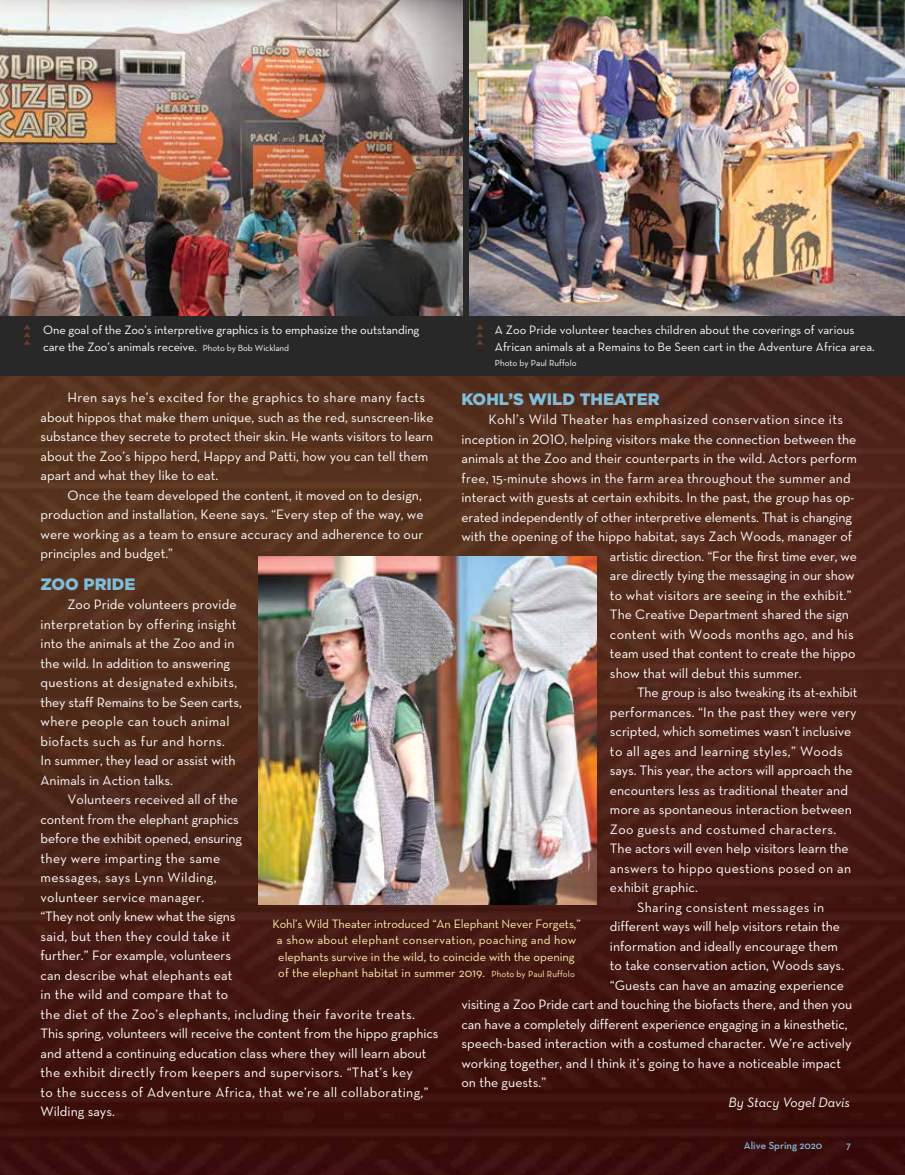
<style>
.page{position:relative;width:905px;height:1175px;background:#fff}
.page>*{position:absolute;margin:0;border:0;box-sizing:border-box;transform-origin:0 0}
.t1{font:900 16.5px "Gotham";color:#7fbeda}
.t2{font:13.8px/19.5px "Neutra Text";color:#fff}
.t3{font:13.8px "Neutra Text";letter-spacing:.025em;color:#fff}
.t4{font:13.8px "Neutra Text";letter-spacing:.02em;color:#fff}
.t5{font:italic 13.8px "Neutra Text";color:#fff}
.t6{font:12.3px/16.5px "Neutra Text";color:#fff}
.t7{font:12.3px/16.5px "Neutra Text";color:#fff1ad;text-align:center}
.t8{font:600 10.5px "Neutra Text";color:#7fbeda}
.t9{font:9px "Neutra Text";color:#fff}
.s1{font-size:9px}
.s2{font-family:"Neutra Text Book Alt"}
</style>
<div class="page">
<img style="left:0;top:376px;width:904px;height:798px">
<img style="left:0;top:0;width:904px;height:316px">
<div style="left:0;top:316px;width:904px;height:60px;background:#292829"></div>
<div style="left:463px;top:0;width:6px;height:326px;background:#292829"></div>
<svg style="left:24px;top:325px;width:7px;height:20px"></svg>
<svg style="left:477px;top:325px;width:6px;height:20px"></svg>
<img style="left:258px;top:556px;width:338px;height:348px">
<p class="t6" style="left:43px;top:321px;width:378px">One goal of the Zoo’s interpretive graphics is to emphasize the outstanding care the Zoo’s animals receive. <span class="s1">Photo by Bob Wickland</span></p>
<p class="t6" style="left:495px;top:321px;width:381px">A Zoo Pride volunteer teaches children about the coverings of various<br>African animals at a Remains to Be Seen cart in the Adventure Africa area.</p>
<p class="t9" style="left:495px;top:357px;width:83px">Photo by Paul Ruffolo</p>
<p class="t2" style="left:40px;top:387px;width:394px;text-indent:27px">Hren says he’s excited for the graphics to share many facts about hippos that make them unique, such as the red, sunscreen-like substance they secrete to protect their skin. He wants visitors to learn about the Zoo’s hippo herd, Happy and Patti, how you can tell them apart and what they like to eat.</p>
<p class="t2" style="left:40px;top:485px;width:384px;text-indent:27px">Once the team developed the content, it moved on to design, production and installation, Keene says. “Every step of the way, we were working as a team to ensure accuracy and adherence to our principles and budget.”</p>
<p class="t1" style="left:40px;top:572px;width:97px">ZOO PRIDE</p>
<p class="t2" style="left:40px;top:594px;width:203px;text-indent:27px">Zoo Pride volunteers provide interpretation by offering insight into the animals at the Zoo and in the wild. In addition to answering questions at designated exhibits, they staff Remains to be Seen carts, where people can touch animal biofacts such as fur and horns.<br>In summer, they lead or assist with<br>Animals in Action talks.</p>
<p class="t2" style="left:40px;top:789px;width:399px;text-indent:27px">Volunteers received all of the<br>content from the elephant graphics<br>before the exhibit opened, ensuring<br>they were imparting the same<br>messages, says Lynn Wilding,<br>volunteer service manager.<br>“They not only knew what the signs<br>said, but then they could take it<br>further.” For example, volunteers<br>can describe what elephants eat<br>in the wild and compare that to<br>the diet of the Zoo’s elephants, including their favorite treats.<br>This spring, volunteers will receive the content from the hippo graphics and attend a continuing education class where they will learn about the exhibit directly from keepers and supervisors. “That’s key<br>to the success of Adventure Africa, that we’re all collaborating,” Wilding says.</p>
<p class="t1" style="left:461px;top:387px;width:200px">KOHL’S WILD THEATER</p>
<p class="t3" style="left:488px;top:411px;width:356px">Kohl’s Wild Theater has emphasized conservation since its</p>
<p class="t2" style="left:461px;top:429px;width:396px">inception in <span class="s2">2010</span>, helping visitors make the connection between the</p>
<p class="t2" style="left:461px;top:449px;width:397px">animals at the Zoo and their counterparts in the wild. Actors perform</p>
<p class="t2" style="left:461px;top:468px;width:391px">free, 15-minute shows in the farm area throughout the summer and</p>
<p class="t2" style="left:461px;top:488px;width:394px">interact with guests at certain exhibits. In the past, the group has op-</p>
<p class="t2" style="left:461px;top:507px;width:392px">erated independently of other interpretive elements. That is changing</p>
<p class="t2" style="left:461px;top:526px;width:392px">with the opening of the hippo habitat, says Zach Woods, manager of</p>
<p class="t2" style="left:610px;top:546px;width:249px">artistic direction. “For the first time ever, we</p>
<p class="t2" style="left:610px;top:565px;width:246px">are directly tying the messaging in our show</p>
<p class="t2" style="left:610px;top:585px;width:243px">to what visitors are seeing in the exhibit.”</p>
<p class="t2" style="left:610px;top:604px;width:240px">The Creative Department shared the sign</p>
<p class="t4" style="left:610px;top:626px;width:245px">content with Woods months ago, and his</p>
<p class="t2" style="left:610px;top:643px;width:247px">team used that content to create the hippo</p>
<p class="t2" style="left:610px;top:663px;width:193px">show that will debut this summer.</p>
<p class="t2" style="left:637px;top:682px;width:222px">The group is also tweaking its at-exhibit</p>
<p class="t2" style="left:610px;top:702px;width:248px">performances. “In the past they were very</p>
<p class="t2" style="left:610px;top:721px;width:243px">scripted, which sometimes wasn’t inclusive</p>
<p class="t3" style="left:610px;top:743px;width:234px">to all ages and learning styles,” Woods</p>
<p class="t2" style="left:610px;top:760px;width:244px">says. This year, the actors will approach the</p>
<p class="t2" style="left:610px;top:780px;width:239px">encounters less as traditional theater and</p>
<p class="t2" style="left:610px;top:799px;width:243px">more as spontaneous interaction between</p>
<p class="t3" style="left:610px;top:821px;width:228px">Zoo guests and costumed characters.</p>
<p class="t2" style="left:610px;top:838px;width:240px">The actors will even help visitors learn the</p>
<p class="t4" style="left:610px;top:860px;width:243px">answers to hippo questions posed on an</p>
<p class="t2" style="left:610px;top:877px;width:89px">exhibit graphic.</p>
<p class="t3" style="left:637px;top:899px;width:189px">Sharing consistent messages in</p>
<p class="t2" style="left:610px;top:916px;width:232px">different ways will help visitors retain the</p>
<p class="t2" style="left:610px;top:936px;width:230px">information and ideally encourage them</p>
<p class="t2" style="left:610px;top:955px;width:236px">to take conservation action, Woods says.</p>
<p class="t2" style="left:610px;top:975px;width:235px">“Guests can have an amazing experience</p>
<p class="t2" style="left:461px;top:994px;width:392px">visiting a Zoo Pride cart and touching the biofacts there, and then you</p>
<p class="t2" style="left:461px;top:1014px;width:388px">can have a completely different experience engaging in a kinesthetic,</p>
<p class="t2" style="left:461px;top:1033px;width:391px">speech-based interaction with a costumed character. We’re actively</p>
<p class="t2" style="left:461px;top:1053px;width:381px">working together, and I think it’s going to have a noticeable impact</p>
<p class="t2" style="left:461px;top:1072px;width:86px">on the guests.”</p>
<p class="t5" style="left:728px;top:1093px;width:123px">By Stacy Vogel Davis</p>
<p class="t8" style="left:743px;top:1139px;width:80px">Alive Spring 2020</p>
<p class="t8" style="left:846px;top:1139px;width:6px">7</p>
<p class="t7" style="left:272px;top:915px;width:310px">Kohl’s Wild Theater introduced “An Elephant Never Forgets,” a show about elephant conservation, poaching and how elephants survive in the wild, to coincide with the opening of the elephant habitat in summer 2019. <span class="s1">Photo by Paul Ruffolo</span></p>
</div>
